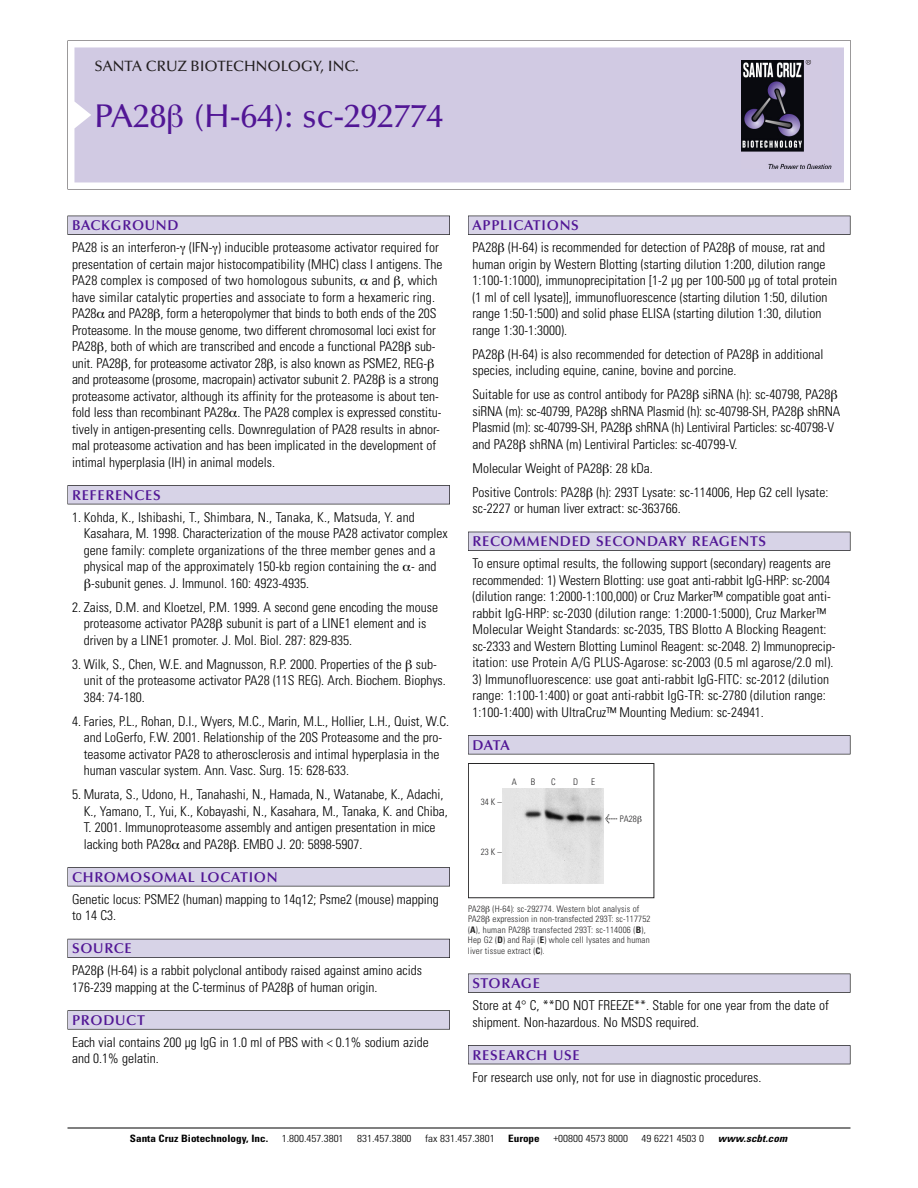
<style>
.page{position:relative;width:918px;height:1188px;background:#fff}
.page>*{position:absolute;margin:0;border:0;box-sizing:border-box;transform-origin:0 0}
.t1{font:500 33px "Optima";color:#511695}
.t2{font:500 15px "Optima";color:#231f20}
.t3{font:600 14.25px "Optima";letter-spacing:.05em;color:#511695}
.t4{font:300 condensed 13.5px/16.5px "Univers";color:#000}
.t5{font:300 condensed 10.2px "Univers";color:#000;scale:1.1 1}
.t6{font:700 condensed 10.2px "Univers";color:#000;scale:1.1 1}
.t7{font:italic 700 condensed 10.2px "Univers";letter-spacing:.005em;color:#000;scale:1.1 1}
.t8{font:9px/10.5px "Univers Condensed Light+KKXIRY";letter-spacing:.015em;color:#272627}
.s1{font-family:"Meta Plus Book Roman+PMPOXM";font-size:10.5px}
.s2{font-family:"Univers Condensed Bold+GIHBES"}
</style>
<div class="page">
<svg style="left:68px;top:40px;width:783px;height:149px"></svg>
<div style="left:74px;top:47px;width:770px;height:135px;background:#d1cae3"></div>
<img style="left:741px;top:60px;width:90px;height:108px">
<div style="left:68px;top:216px;width:382px;height:19px;background:#525155"></div>
<div style="left:68px;top:216px;width:381px;height:18px;background:#d7d3e7"></div>
<div style="left:68px;top:485px;width:382px;height:19px;background:#525155"></div>
<div style="left:68px;top:486px;width:381px;height:18px;background:#d7d3e7"></div>
<div style="left:68px;top:867px;width:382px;height:19px;background:#545357"></div>
<div style="left:68px;top:868px;width:381px;height:18px;background:#d7d3e7"></div>
<div style="left:68px;top:939px;width:382px;height:19px;background:#54535a"></div>
<div style="left:68px;top:939px;width:381px;height:18px;background:#d7d3e7"></div>
<svg style="left:68px;top:1010px;width:382px;height:20px"></svg>
<div style="left:68px;top:1011px;width:381px;height:18px;background:#d7d3e7"></div>
<div style="left:468px;top:216px;width:382px;height:19px;background:#525155"></div>
<div style="left:468px;top:216px;width:382px;height:18px;background:#d7d3e7"></div>
<div style="left:468px;top:532px;width:382px;height:19px;background:#515055"></div>
<div style="left:468px;top:532px;width:382px;height:18px;background:#d7d3e7"></div>
<div style="left:468px;top:735px;width:382px;height:19px;background:#545357"></div>
<div style="left:468px;top:736px;width:382px;height:18px;background:#d7d3e7"></div>
<div style="left:468px;top:974px;width:382px;height:19px;background:#545356"></div>
<div style="left:468px;top:974px;width:382px;height:18px;background:#d7d3e7"></div>
<div style="left:468px;top:1045px;width:382px;height:19px;background:#525156"></div>
<div style="left:468px;top:1046px;width:382px;height:18px;background:#d7d3e7"></div>
<hr style="left:68px;top:1128px;width:782px;height:1px;background:#000">
<div style="left:468px;top:763px;width:186px;height:135px;border:1px solid #272627"></div>
<img style="left:503px;top:789px;width:100px;height:95px">
<svg style="left:168px;top:105px;width:15px;height:29px"></svg>
<p class="t2" style="left:94px;top:61px;width:266px">SANTA CRUZ BIOTECHNOLOGY, INC.</p>
<h1 class="t1" style="left:94px;top:103px;width:350px">PA28 (H-64): sc-292774</h1>
<p class="t3" style="left:72px;top:219px;width:108px">BACKGROUND</p>
<p class="t4" style="left:72px;top:240px;width:372px">PA28 is an interferon- (IFN- ) inducible proteasome activator required for presentation of certain major histocompatibility (MHC) class I antigens. The PA28 complex is composed of two homologous subunits, and , which have similar catalytic properties and associate to form a hexameric ring.<br>PA28 and PA28 , form a heteropolymer that binds to both ends of the 20S Proteasome. In the mouse genome, two different chromosomal loci exist for PA28 , both of which are transcribed and encode a functional PA28 sub&shy;unit. PA28 , for proteasome activator 28 , is also known as PSME2, REG&shy;and proteasome (prosome, macropain) activator subunit 2. PA28 is a strong proteasome activator, although its affinity for the proteasome is about ten&shy;fold less than recombinant PA28 . The PA28 complex is expressed constitu&shy;tively in antigen-presenting cells. Downregulation of PA28 results in abnor&shy;mal proteasome activation and has been implicated in the development of intimal hyperplasia (IH) in animal models.</p>
<p class="t3" style="left:72px;top:489px;width:90px">REFERENCES</p>
<p class="t4" style="left:72px;top:510px;width:344px">1. Kohda, K., Ishibashi, T., Shimbara, N., Tanaka, K., Matsuda, Y. and</p>
<p class="t4" style="left:84px;top:526px;width:366px">Kasahara, M. 1998. Characterization of the mouse PA28 activator complex</p>
<p class="t4" style="left:84px;top:543px;width:353px">gene family: complete organizations of the three member genes and a</p>
<p class="t4" style="left:84px;top:559px;width:354px">physical map of the approximately 150-kb region containing the - and</p>
<p class="t4" style="left:91px;top:576px;width:220px">-subunit genes. J. Immunol. 160: 4923-4935.</p>
<p class="t4" style="left:84px;top:600px;width:356px;text-indent:-12px">2. Zaiss, D.M. and Kloetzel, P.M. 1999. A second gene encoding the mouse proteasome activator PA28 subunit is part of a LINE1 element and is driven by a LINE1 promoter. J. Mol. Biol. 287: 829-835.</p>
<p class="t4" style="left:84px;top:657px;width:364px;text-indent:-12px">3. Wilk, S., Chen, W.E. and Magnusson, R.P. 2000. Properties of the sub&shy;unit of the proteasome activator PA28 (11S REG). Arch. Biochem. Biophys.<br>384: 74-180.</p>
<p class="t4" style="left:84px;top:714px;width:367px;text-indent:-12px">4. Faries, P.L., Rohan, D.I., Wyers, M.C., Marin, M.L., Hollier, L.H., Quist, W.C. and LoGerfo, F.W. 2001. Relationship of the 20S Proteasome and the pro&shy;teasome activator PA28 to atherosclerosis and intimal hyperplasia in the human vascular system. Ann. Vasc. Surg. 15: 628-633.</p>
<p class="t4" style="left:84px;top:787px;width:366px;text-indent:-12px">5. Murata, S., Udono, H., Tanahashi, N., Hamada, N., Watanabe, K., Adachi, K., Yamano, T., Yui, K., Kobayashi, N., Kasahara, M., Tanaka, K. and Chiba, T. 2001. Immunoproteasome assembly and antigen presentation in mice lacking both PA28 and PA28 . EMBO J. 20: 5898-5907.</p>
<p class="t3" style="left:72px;top:871px;width:207px">CHROMOSOMAL LOCATION</p>
<p class="t4" style="left:72px;top:892px;width:368px">Genetic locus: PSME2 (human) mapping to 14q12; Psme2 (mouse) mapping to 14 C3.</p>
<p class="t3" style="left:72px;top:943px;width:61px">SOURCE</p>
<p class="t4" style="left:72px;top:963px;width:352px">PA28 (H-64) is a rabbit polyclonal antibody raised against amino acids<br>176-239 mapping at the C-terminus of PA28 of human origin.</p>
<p class="t3" style="left:72px;top:1014px;width:74px">PRODUCT</p>
<p class="t4" style="left:72px;top:1035px;width:358px">Each vial contains 200 µg IgG in 1.0 ml of PBS with &lt; 0.1% sodium azide and 0.1% gelatin.</p>
<p class="t3" style="left:473px;top:219px;width:108px">APPLICATIONS</p>
<p class="t4" style="left:473px;top:240px;width:366px">PA28 (H-64) is recommended for detection of PA28 of mouse, rat and human origin by Western Blotting (starting dilution 1:200, dilution range 1:100-1:1000), immunoprecipitation [1-2 µg per 100-500 µg of total protein (1 ml of cell lysate)], immunofluorescence (starting dilution 1:50, dilution range 1:50-1:500) and solid phase ELISA (starting dilution 1:30, dilution range 1:30-1:3000).</p>
<p class="t4" style="left:473px;top:347px;width:352px">PA28 (H-64) is also recommended for detection of PA28 in additional species, including equine, canine, bovine and porcine.</p>
<p class="t4" style="left:473px;top:387px;width:369px">Suitable for use as control antibody for PA28 siRNA (h): sc-40798, PA28 siRNA (m): sc-40799, PA28 shRNA Plasmid (h): sc-40798-SH, PA28 shRNA Plasmid (m): sc-40799-SH, PA28 shRNA (h) Lentiviral Particles: sc-40798-V and PA28 shRNA (m) Lentiviral Particles: sc-40799-V.</p>
<p class="t4" style="left:473px;top:457px;width:357px;line-height:24px">Molecular Weight of PA28 : 28 kDa.<br>Positive Controls: PA28 (h): 293T Lysate: sc-114006, Hep G2 cell lysate:</p>
<p class="t4" style="left:473px;top:501px;width:210px">sc-2227 or human liver extract: sc-363766.</p>
<p class="t3" style="left:473px;top:536px;width:295px">RECOMMENDED SECONDARY REAGENTS</p>
<p class="t4" style="left:473px;top:556px;width:364px">To ensure optimal results, the following support (secondary) reagents are recommended: 1) Western Blotting: use goat anti-rabbit IgG-HRP: sc-2004 (dilution range: 1:2000-1:100,000) or Cruz Marker™ compatible goat anti&shy;rabbit IgG-HRP: sc-2030 (dilution range: 1:2000-1:5000), Cruz Marker™ Molecular Weight Standards: sc-2035, TBS Blotto A Blocking Reagent: sc-2333 and Western Blotting Luminol Reagent: sc-2048. 2) Immunoprecip&shy;itation: use Protein A/G PLUS-Agarose: sc-2003 (0.5 ml agarose/2.0 ml).</p>
<p class="t4" style="left:473px;top:672px;width:358px">3) Immunofluorescence: use goat anti-rabbit IgG-FITC: sc-2012 (dilution range: 1:100-1:400) or goat anti-rabbit IgG-TR: sc-2780 (dilution range:<br>1:100-1:400) with UltraCruz™ Mounting Medium: sc-24941.</p>
<p class="t3" style="left:473px;top:739px;width:39px">DATA</p>
<p class="t8" style="left:481px;top:797px;width:22px">34K–</p>
<p class="t8" style="left:512px;top:778px;width:7px">A</p>
<p class="t8" style="left:531px;top:778px;width:6px">B</p>
<p class="t8" style="left:551px;top:778px;width:6px">C</p>
<p class="t8" style="left:573px;top:778px;width:7px">D</p>
<p class="t8" style="left:591px;top:778px;width:5px">E</p>
<p class="t8" style="left:481px;top:848px;width:22px">23K–</p>
<p class="t8" style="left:605px;top:814px;width:33px"><span class="s1">&lt;</span> PA28</p>
<p class="t8" style="left:468px;top:904px;width:184px">PA28 (H-64): sc-292774. Western blot analysis of PA28 expression in non-transfected 293T: sc-117752 (<span class="s2">A</span>), human PA28 transfected 293T: sc-114006 (<span class="s2">B</span>), Hep G2 (<span class="s2">D</span>) and Raji (<span class="s2">E</span>) whole cell lysates and human liver tissue extract (<span class="s2">C</span>).</p>
<p class="t3" style="left:473px;top:977px;width:69px">STORAGE</p>
<p class="t4" style="left:473px;top:998px;width:358px">Store at 4° C, **DO NOT FREEZE**. Stable for one year from the date of shipment. Non-hazardous. No MSDS required.</p>
<p class="t3" style="left:473px;top:1049px;width:109px">RESEARCH USE</p>
<p class="t4" style="left:473px;top:1070px;width:290px">For research use only, not for use in diagnostic procedures.</p>
<p class="t6" style="left:130px;top:1135px;width:127px">Santa Cruz Biotechnology, Inc.</p>
<p class="t5" style="left:282px;top:1135px;width:58px">1.800.457.3801</p>
<p class="t5" style="left:357px;top:1135px;width:51px">831.457.3800</p>
<p class="t5" style="left:425px;top:1135px;width:65px">fax 831.457.3801</p>
<p class="t6" style="left:508px;top:1135px;width:30px">Europe</p>
<p class="t5" style="left:553px;top:1135px;width:69px">+00800 4573 8000</p>
<p class="t5" style="left:642px;top:1135px;width:58px">49 6221 4503 0</p>
<p class="t7" style="left:718px;top:1135px;width:64px">www.scbt.com</p>
</div>
